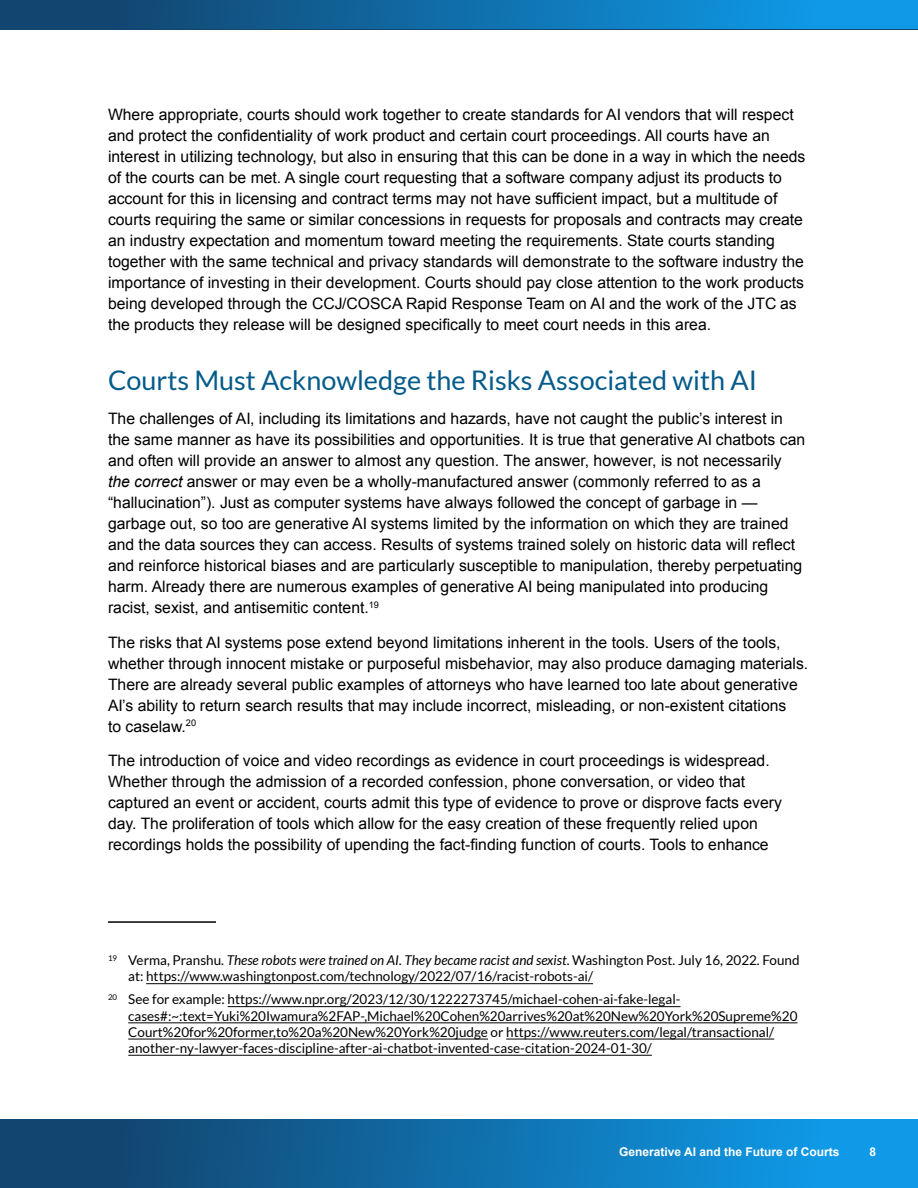
<style>
.page{position:relative;width:918px;height:1188px;background:#fff}
.page>*{position:absolute;margin:0;border:0;box-sizing:border-box;transform-origin:0 0}
.t1{font:27px "Lato";color:#045b8a}
.t2{font:15.75px/21px "Arial";color:#000}
.Note{font:13.5px/16.2px "Lato";color:#000}
.t3{font:700 12px "Arial";color:#fff}
.s1{font-style:italic}
</style>
<div class="page">
<div style="left:0;top:1119px;width:918px;height:69px;background:linear-gradient(to right,#133c63,#0ea0f1)"></div>
<div style="left:0;top:0;width:918px;height:29px;background:linear-gradient(to right,#133c63,#0ea1f1)"></div>
<hr style="left:108px;top:921px;width:108px;height:2px;background:#000">
<hr style="left:146px;top:983px;width:447px;height:1px;background:#000">
<hr style="left:228px;top:1006px;width:452px;height:1px;background:#000">
<hr style="left:128px;top:1022px;width:670px;height:1px;background:#000">
<hr style="left:128px;top:1039px;width:360px;height:1px;background:#000">
<hr style="left:506px;top:1039px;width:268px;height:1px;background:#000">
<hr style="left:128px;top:1055px;width:524px;height:1px;background:#000">
<p class="t2" style="left:108px;top:104px;width:699px">Where appropriate, courts should work together to create standards for A I vendors that will respect and protect the confidentiality of work product and certain court proceedings. All courts have an interest in utilizing technology, but also in ensuring that this can be done in a way in which the needs of the courts can be met. A single court requesting that a software company adjust its products to account for this in licensing and contract terms may not have sufficient impact, but a multitude of courts requiring the same or similar concessions in requests for proposals and contracts may create an industry expectation and momentum toward meeting the requirements. State courts standing together with the same technical and privacy standards will demonstrate to the software industry the importance of investing in their development. Courts should pay close attention to the work products being developed through the C C J/COSCA Rapid Response Team on A I and the work of the J T C as the products they release will be designed specifically to meet court needs in this area.</p>
<h2 class="t1" style="left:108px;top:365px;width:650px">Courts Must Acknowledge the Risks Associated with AI</h2>
<p class="t2" style="left:108px;top:408px;width:699px">The challenges of A I, including its limitations and hazards, have not caught the public’s interest in the same manner as have its possibilities and opportunities. It is true that generative A I chatbots can and often will provide an answer to almost any question. The answer, however, is not necessarily <span class="s1">the correct</span> answer or may even be a wholly-manufactured answer (commonly referred to as a “hallucination”). Just as computer systems have always followed the concept of garbage in — garbage out, so too are generative A I systems limited by the information on which they are trained and the data sources they can access. Results of systems trained solely on historic data will reflect and reinforce historical biases and are particularly susceptible to manipulation, thereby perpetuating harm. Already there are numerous examples of generative A I being manipulated into producing racist, sexist, and antisemitic content.<sup>19</sup></p>
<p class="t2" style="left:108px;top:632px;width:702px">The risks that A I systems pose extend beyond limitations inherent in the tools. Users of the tools, whether through innocent mistake or purposeful misbehavior, may also produce damaging materials.<br>There are already several public examples of attorneys who have learned too late about generative A I’s ability to return search results that may include incorrect, misleading, or non-existent citations<br>to caselaw.<sup>20</sup></p>
<p class="t2" style="left:108px;top:750px;width:676px">The introduction of voice and video recordings as evidence in court proceedings is widespread.<br>Whether through the admission of a recorded confession, phone conversation, or video that captured an event or accident, courts admit this type of evidence to prove or disprove facts every day. The proliferation of tools which allow for the easy creation of these frequently relied upon recordings holds the possibility of upending the fact-finding function of courts. Tools to enhance</p>
<p class="Note" style="left:128px;top:952px;width:673px;text-indent:-20px"><sup>19</sup> Verma, Pranshu. <span class="s1">These robots were trained on AI. They became racist and sexist</span>. Washington Post. July 16, 2022. Found at: https://www.washingtonpost.com/technology/2022/07/16/racist-robots-ai/</p>
<p class="Note" style="left:128px;top:991px;width:671px;text-indent:-20px"><sup>20</sup> See for example: https://www.npr.org/2023/12/30/1222273745/michael-cohen-ai-fake-legal&shy;cases#:~:text=Yuki%20Iwamura%2FAP-,Michael%20Cohen%20arrives%20at%20New%20York%20Supreme%20<br>Court%20for%20former,to%20a%20New%20York%20judge or https://www.reuters.com/legal/transactional/ another-ny-lawyer-faces-discipline-after-ai-chatbot-invented-case-citation-2024-01-30/</p>
<p class="t3" style="left:619px;top:1144px;width:222px">Generative AI and the Future of Courts</p>
<p class="t3" style="left:869px;top:1144px;width:8px">8</p>
</div>
